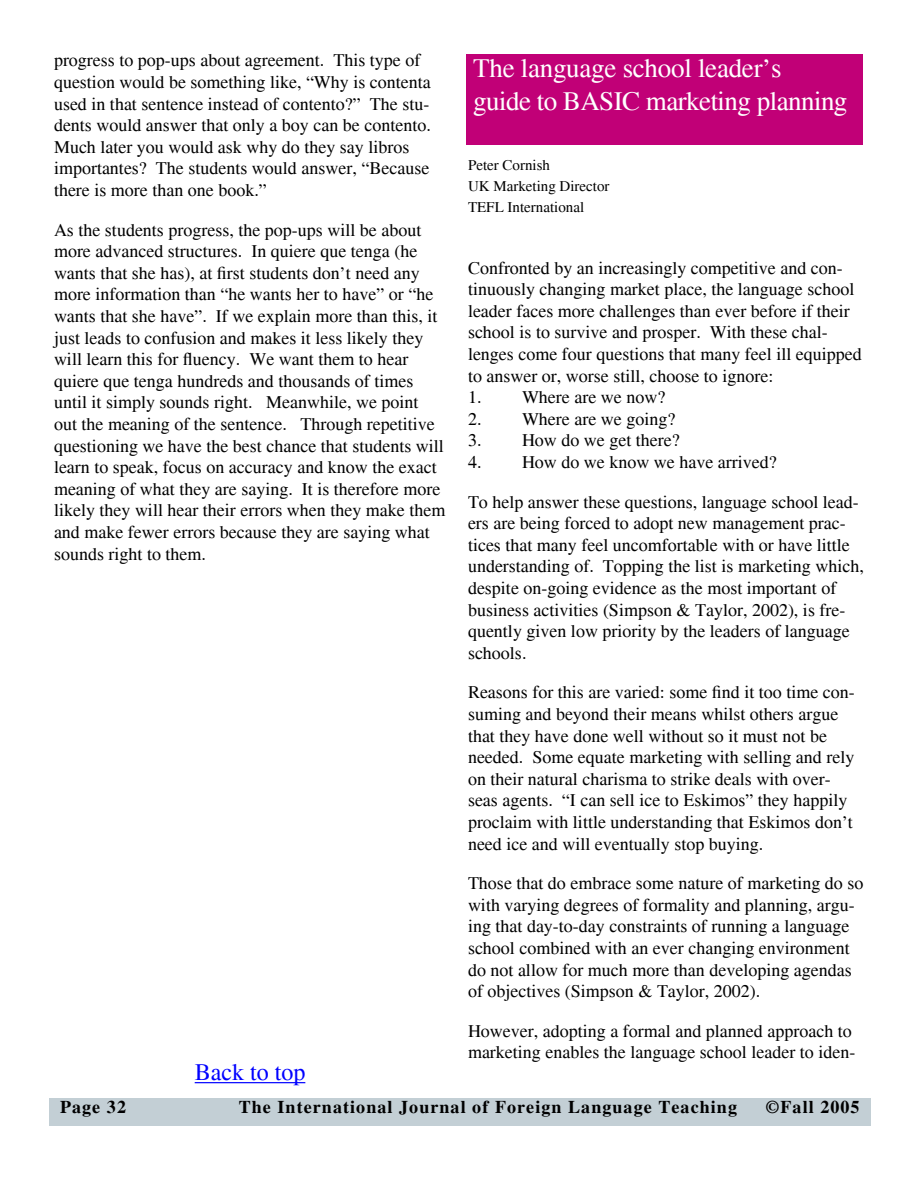
<style>
.page{position:relative;width:918px;height:1188px;background:#fff}
.page>*{position:absolute;margin:0;border:0;box-sizing:border-box;transform-origin:0 0}
.t1{font:27px/32.4px "Times";letter-spacing:-.02em;color:#fff}
.t2{font:24px "Times";color:#00f}
.t3{font:18px/21.6px "Times";color:#000}
.t4{font:700 18px "Times";letter-spacing:.06em;color:#000}
.t5{font:15px/21px "Times";color:#000}
</style>
<div class="page">
<hr style="left:195px;top:1082px;width:110px;height:1px;background:#00f">
<div style="left:49px;top:1098px;width:821px;height:28px;background:#c3cfd5"></div>
<div style="left:466px;top:54px;width:397px;height:91px;background:#c10077"></div>
<p class="t3" style="left:54px;top:50px;width:378px">progress to pop-ups about agreement. This type of question would be something like, “Why is contenta used in that sentence instead of contento?” The stu&shy;dents would answer that only a boy can be contento.<br>Much later you would ask why do they say libros importantes? The students would answer, “Because there is more than one book.”</p>
<p class="t3" style="left:54px;top:219px;width:393px">As the students progress, the pop-ups will be about more advanced structures. In quiere que tenga (he wants that she has), at first students don’t need any more information than “he wants her to have” or “he wants that she have”. If we explain more than this, it just leads to confusion and makes it less likely they will learn this for fluency. We want them to hear quiere que tenga hundreds and thousands of times until it simply sounds right. Meanwhile, we point out the meaning of the sentence. Through repetitive questioning we have the best chance that students will learn to speak, focus on accuracy and know the exact meaning of what they are saying. It is therefore more likely they will hear their errors when they make them and make fewer errors because they are saying what sounds right to them.</p>
<h2 class="t2" style="left:195px;top:1059px;width:112px">Back to top</h2>
<h1 class="t1" style="left:473px;top:52px;width:376px">The language school leader’s<br>guide to BASIC marketing planning</h1>
<p class="t5" style="left:468px;top:155px;width:143px">Peter Cornish<br>UK Marketing Director<br>TEFL International</p>
<p class="t3" style="left:468px;top:257px;width:395px">Confronted by an increasingly competitive and con&shy;tinuously changing market place, the language school leader faces more challenges than ever before if their school is to survive and prosper. With these chal&shy;lenges come four questions that many feel ill equipped to answer or, worse still, choose to ignore:</p>
<p class="t3" style="left:468px;top:387px;width:199px">1. Where are we now?</p>
<p class="t3" style="left:468px;top:408px;width:209px">2. Where are we going?</p>
<p class="t3" style="left:468px;top:430px;width:213px">3. How do we get there?</p>
<p class="t3" style="left:468px;top:442px;width:392px;line-height:39.6px">4. How do we know we have arrived?<br>To help answer these questions, language school lead-</p>
<p class="t3" style="left:468px;top:513px;width:397px">ers are being forced to adopt new management prac&shy;tices that many feel uncomfortable with or have little understanding of. Topping the list is marketing which, despite on-going evidence as the most important of business activities (Simpson &amp; Taylor, 2002), is fre&shy;quently given low priority by the leaders of language schools.</p>
<p class="t3" style="left:468px;top:682px;width:388px">Reasons for this are varied: some find it too time con&shy;suming and beyond their means whilst others argue that they have done well without so it must not be needed. Some equate marketing with selling and rely on their natural charisma to strike deals with over&shy;seas agents. “I can sell ice to Eskimos” they happily proclaim with little understanding that Eskimos don’t need ice and will eventually stop buying.</p>
<p class="t3" style="left:468px;top:873px;width:397px">Those that do embrace some nature of marketing do so with varying degrees of formality and planning, argu&shy;ing that day-to-day constraints of running a language school combined with an ever changing environment do not allow for much more than developing agendas of objectives (Simpson &amp; Taylor, 2002).</p>
<p class="t3" style="left:468px;top:1020px;width:389px">However, adopting a formal and planned approach to marketing enables the language school leader to iden-</p>
<p class="t4" style="left:60px;top:1097px;width:67px">Page 32</p>
<p class="t4" style="left:239px;top:1097px;width:500px">The International Journal of Foreign Language Teaching</p>
<p class="t4" style="left:766px;top:1097px;width:95px">©Fall 2005</p>
</div>
